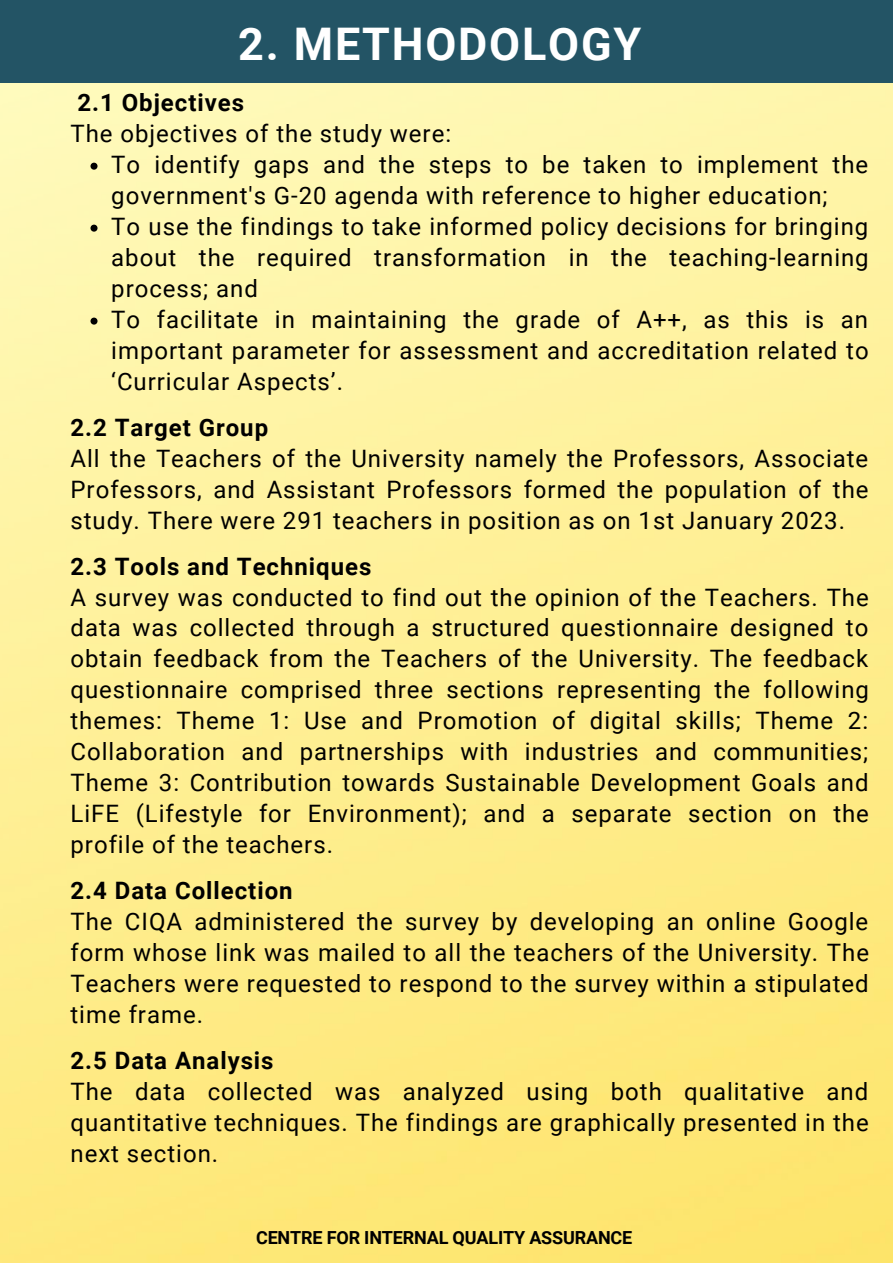
<style>
.page{position:relative;width:893px;height:1264px;background:#fff}
.page>*{position:absolute;margin:0;border:0;box-sizing:border-box;transform-origin:0 0}
.t1{font:700 45px "Roboto";letter-spacing:.04em;color:#fff}
.t2{font:24px/30.9px "Roboto";letter-spacing:.04em;color:#000;text-align:justify}
.t3{font:700 24px "Roboto";letter-spacing:.04em;color:#000}
.t4{font:700 18px "Roboto";letter-spacing:-.01em;color:#000}
</style>
<div class="page">
<img style="left:0;top:83px;width:892px;height:1179px">
<div style="left:0;top:0;width:892px;height:83px;background:#235465"></div>
<svg style="left:90px;top:163px;width:7px;height:7px"></svg>
<svg style="left:90px;top:225px;width:7px;height:7px"></svg>
<svg style="left:90px;top:317px;width:7px;height:7px"></svg>
<h1 class="t1" style="left:238px;top:18px;width:404px">2. METHODOLOGY</h1>
<p class="t3" style="left:77px;top:88px;width:168px">2.1 Objectives</p>
<p class="t2" style="left:70px;top:118px;width:382px">The objectives of the study were:</p>
<p class="t2" style="left:111px;top:149px;width:758px;text-align:left">To identify gaps and the steps to be taken to implement the government's G-20 agenda with reference to higher education;<br>To use the findings to take informed policy decisions for bringing about the required transformation in the teaching-learning process; and<br>To facilitate in maintaining the grade of A++, as this is an important parameter for assessment and accreditation related to ‘Curricular Aspects’.</p>
<p class="t3" style="left:70px;top:413px;width:199px">2.2 Target Group</p>
<p class="t2" style="left:70px;top:443px;width:799px">All the Teachers of the University namely the Professors, Associate Professors, and Assistant Professors formed the population of the study. There were 291 teachers in position as on 1st January 2023.</p>
<p class="t3" style="left:70px;top:552px;width:302px">2.3 Tools and Techniques</p>
<p class="t2" style="left:70px;top:582px;width:799px">A survey was conducted to find out the opinion of the Teachers. The data was collected through a structured questionnaire designed to obtain feedback from the Teachers of the University. The feedback questionnaire comprised three sections representing the following themes: Theme 1: Use and Promotion of digital skills; Theme 2:<br>Collaboration and partnerships with industries and communities; Theme 3: Contribution towards Sustainable Development Goals and LiFE (Lifestyle for Environment); and a separate section on the profile of the teachers.</p>
<p class="t3" style="left:70px;top:877px;width:223px">2.4 Data Collection</p>
<p class="t2" style="left:70px;top:906px;width:800px">The CIQA administered the survey by developing an online Google form whose link was mailed to all the teachers of the University. The Teachers were requested to respond to the survey within a stipulated time frame.</p>
<p class="t3" style="left:70px;top:1047px;width:204px">2.5 Data Analysis</p>
<p class="t2" style="left:70px;top:1076px;width:799px">The data collected was analyzed using both qualitative and quantitative techniques. The findings are graphically presented in the next section.</p>
<p class="t4" style="left:256px;top:1227px;width:378px">CENTRE FOR INTERNAL QUALITY ASSURANCE</p>
</div>
